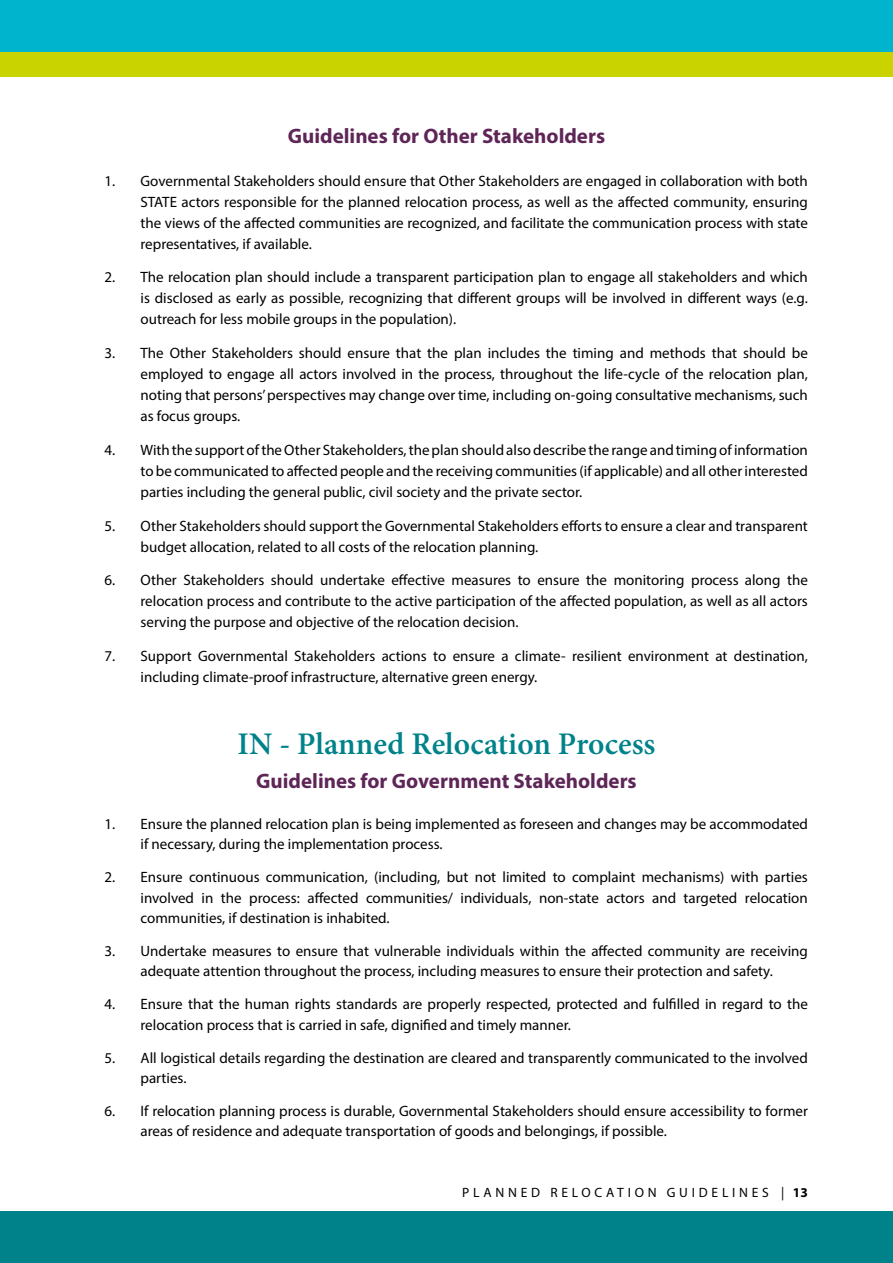
<style>
.page{position:relative;width:893px;height:1263px;background:#fff}
.page>*{position:absolute;margin:0;border:0;box-sizing:border-box;transform-origin:0 0}
.t1{font:600 31.5px "Minion Pro";color:#00828a}
.t2{font:700 21px "Myriad Pro";color:#5e2657}
.t3{font:15px/21px "Myriad Pro";color:#000;text-align:justify}
.t4{font:13.5px "Myriad Pro";letter-spacing:.28em;color:#000}
.s1{font-weight:700}
</style>
<div class="page">
<div style="left:0;top:0;width:893px;height:77px;background:#c8d300"></div>
<div style="left:0;top:0;width:893px;height:52px;background:#00b4cd"></div>
<div style="left:0;top:1211px;width:893px;height:52px;background:#00828a"></div>
<h2 class="t2" style="left:288px;top:123px;width:319px">Guidelines for Other Stakeholders</h2>
<p class="t3" style="left:141px;top:170px;width:669px;text-indent:-36px">1. Governmental Stakeholders should ensure that Other Stakeholders are engaged in collaboration with both STATE actors responsible for the planned relocation process, as well as the affected community, ensuring the views of the affected communities are recognized, and facilitate the communication process with state representatives, if available.</p>
<p class="t3" style="left:141px;top:267px;width:669px;text-indent:-36px">2. The relocation plan should include a transparent participation plan to engage all stakeholders and which is disclosed as early as possible, recognizing that different groups will be involved in different ways (e.g. outreach for less mobile groups in the population).</p>
<p class="t3" style="left:141px;top:342px;width:669px;text-indent:-36px">3. The Other Stakeholders should ensure that the plan includes the timing and methods that should be employed to engage all actors involved in the process, throughout the life-cycle of the relocation plan, noting that persons’ perspectives may change over time, including on-going consultative mechanisms, such as focus groups.</p>
<p class="t3" style="left:141px;top:439px;width:669px;text-indent:-36px">4. With the support of the Other Stakeholders, the plan should also describe the range and timing of information to be communicated to affected people and the receiving communities (if applicable) and all other interested parties including the general public, civil society and the private sector.</p>
<p class="t3" style="left:141px;top:515px;width:669px;text-indent:-36px">5. Other Stakeholders should support the Governmental Stakeholders efforts to ensure a clear and transparent budget allocation, related to all costs of the relocation planning.</p>
<p class="t3" style="left:141px;top:570px;width:669px;text-indent:-36px">6. Other Stakeholders should undertake effective measures to ensure the monitoring process along the relocation process and contribute to the active participation of the affected population, as well as all actors serving the purpose and objective of the relocation decision.</p>
<p class="t3" style="left:141px;top:645px;width:669px;text-indent:-36px">7. Support Governmental Stakeholders actions to ensure a climate- resilient environment at destination, including climate-proof infrastructure, alternative green energy.</p>
<h1 class="t1" style="left:238px;top:722px;width:419px">IN - Planned Relocation Process</h1>
<h2 class="t2" style="left:256px;top:767px;width:382px">Guidelines for Government Stakeholders</h2>
<p class="t3" style="left:141px;top:814px;width:669px;line-height:20.2px;text-indent:-36px">1. Ensure the planned relocation plan is being implemented as foreseen and changes may be accommodated if necessary, during the implementation process.</p>
<p class="t3" style="left:141px;top:867px;width:669px;line-height:20.2px;text-indent:-36px">2. Ensure continuous communication, (including, but not limited to complaint mechanisms) with parties involved in the process: affected communities/ individuals, non-state actors and targeted relocation communities, if destination is inhabited.</p>
<p class="t3" style="left:105px;top:940px;width:705px;line-height:20.2px;text-align:center">3. Undertake measures to ensure that vulnerable individuals within the affected community are receiving adequate attention throughout the process, including measures to ensure their protection and safety.</p>
<p class="t3" style="left:141px;top:994px;width:669px;line-height:20.2px;text-indent:-36px">4. Ensure that the human rights standards are properly respected, protected and fulfilled in regard to the relocation process that is carried in safe, dignified and timely manner.</p>
<p class="t3" style="left:141px;top:1047px;width:669px;line-height:20.2px;text-indent:-36px">5. All logistical details regarding the destination are cleared and transparently communicated to the involved parties.</p>
<p class="t3" style="left:141px;top:1100px;width:669px;line-height:20.2px;text-indent:-36px">6. If relocation planning process is durable, Governmental Stakeholders should ensure accessibility to former areas of residence and adequate transportation of goods and belongings, if possible.</p>
<p class="t4" style="left:462px;top:1184px;width:347px">PLANNED RELOCATION GUIDELINES | <span class="s1">13</span></p>
</div>
